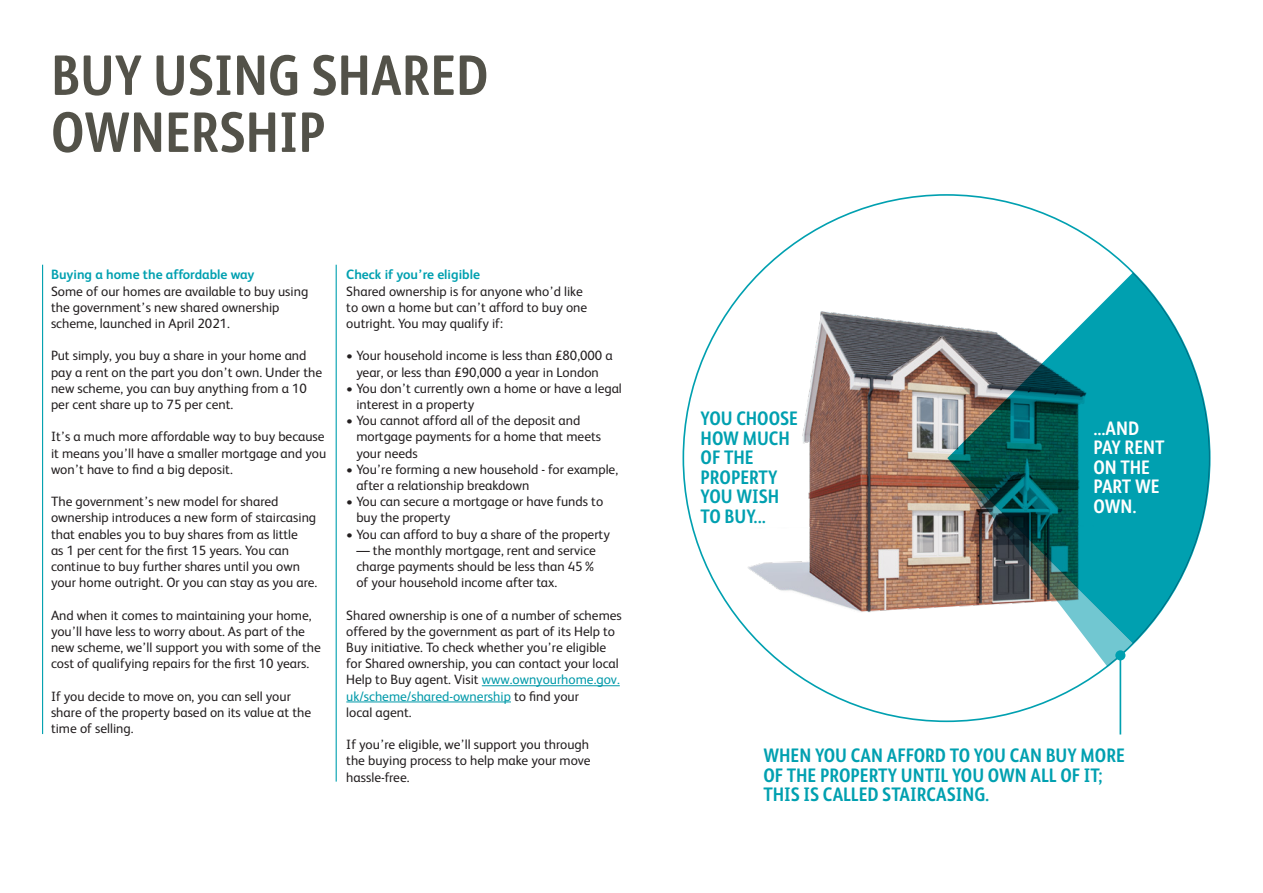
<style>
.page{position:relative;width:1263px;height:893px;background:#fff}
.page>*{position:absolute;margin:0;border:0;box-sizing:border-box;transform-origin:0 0}
.t1{font:700 57px/57px "FS Albert Pro Narrow";color:#535249}
.t2{font:700 19.5px/19.5px "FS Albert Pro Narrow";color:#00a0b0}
.t3{font:700 19.5px/19.5px "FS Albert Pro Narrow";color:#fff}
.t4{font:13.5px/16.2px "FS Albert";color:#231f20}
.t5{font:700 13.5px "FS Albert";color:#00a0b0}
.s1{color:#0099a9}
</style>
<div class="page">
<img style="left:748px;top:311px;width:199px;height:301px">
<hr style="left:482px;top:685px;width:138px;height:1px;background:#0099a9">
<hr style="left:346px;top:702px;width:165px;height:1px;background:#0099a9">
<hr style="left:42px;top:265px;width:1px;height:469px;background:#00a0b0">
<hr style="left:336px;top:265px;width:1px;height:517px;background:#00a0b0">
<svg style="left:947px;top:273px;width:264px;height:371px;fill:#00a0b0"></svg>
<svg style="left:947px;top:458px;width:186px;height:208px"></svg>
<div style="left:1115px;top:650px;width:10px;height:10px;background:#00a0b0;border-radius:50%"></div>
<hr style="left:1119px;top:655px;width:2px;height:79px;background:#00a0b0">
<p class="t1" style="left:51px;top:44px;width:439px">BUY USING SHARED<br>OWNERSHIP</p>
<p class="t5" style="left:51px;top:266px;width:205px">Buying a home the affordable way</p>
<p class="t4" style="left:51px;top:282px;width:259px">Some of our homes are available to buy using the government’s new shared ownership scheme, launched in April 2021.</p>
<p class="t4" style="left:51px;top:347px;width:273px">Put simply, you buy a share in your home and pay a rent on the part you don’t own. Under the new scheme, you can buy anything from a 10 per cent share up to 75 per cent.</p>
<p class="t4" style="left:51px;top:428px;width:277px">It’s a much more affordable way to buy because it means you’ll have a smaller mortgage and you won’t have to find a big deposit.</p>
<p class="t4" style="left:51px;top:493px;width:268px">The government’s new model for shared ownership introduces a new form of staircasing that enables you to buy shares from as little<br>as 1 per cent for the first 15 years. You can continue to buy further shares until you own your home outright. Or you can stay as you are.</p>
<p class="t4" style="left:51px;top:606px;width:271px">And when it comes to maintaining your home, you’ll have less to worry about. As part of the new scheme, we’ll support you with some of the cost of qualifying repairs for the first 10 years.</p>
<p class="t4" style="left:51px;top:687px;width:262px">If you decide to move on, you can sell your share of the property based on its value at the time of selling.</p>
<p class="t5" style="left:346px;top:266px;width:135px">Check if you’re eligible</p>
<p class="t4" style="left:346px;top:282px;width:242px">Shared ownership is for anyone who’d like to own a home but can’t afford to buy one outright. You may qualify if:</p>
<p class="t4" style="left:346px;top:347px;width:268px;text-align:center">• Your household income is less than £80,000 a year, or less than £90,000 a year in London</p>
<p class="t4" style="left:356px;top:379px;width:267px;text-indent:-10px">• You don’t currently own a home or have a legal interest in a property</p>
<p class="t4" style="left:356px;top:412px;width:246px;text-indent:-10px">• You cannot afford all of the deposit and mortgage payments for a home that meets your needs</p>
<p class="t4" style="left:356px;top:460px;width:263px;text-indent:-10px">• You’re forming a new household - for example, after a relationship breakdown</p>
<p class="t4" style="left:356px;top:493px;width:248px;text-indent:-10px">• You can secure a mortgage or have funds to buy the property</p>
<p class="t4" style="left:346px;top:525px;width:265px">• You can afford to buy a share of the property</p>
<p class="t4" style="left:356px;top:541px;width:241px;text-align:justify">— the monthly mortgage, rent and service charge payments should be less than 45% of your household income after tax.</p>
<p class="t4" style="left:346px;top:606px;width:277px">Shared ownership is one of a number of schemes offered by the government as part of its Help to Buy initiative. To check whether you’re eligible for Shared ownership, you can contact your local Help to Buy agent. Visit <span class="s1">www.ownyourhome.gov. uk/scheme/shared-ownership</span> to find your<br>local agent.</p>
<p class="t4" style="left:346px;top:736px;width:246px;text-align:justify">If you’re eligible, we’ll support you through the buying process to help make your move hassle-free.</p>
<p class="t2" style="left:700px;top:408px;width:99px">YOU CHOOSE<br>HOW MUCH<br>OF THE<br>PROPERTY<br>YOU WISH<br>TO BUY...</p>
<p class="t3" style="left:1093px;top:417px;width:72px">...AND<br>PAY RENT<br>ON THE<br>PART WE<br>OWN.</p>
<p class="t2" style="left:763px;top:745px;width:363px">WHEN YOU CAN AFFORD TO YOU CAN BUY MORE<br>OF THE PROPERTY UNTIL YOU OWN ALL OF IT;<br>THIS IS CALLED STAIRCASING.</p>
</div>
